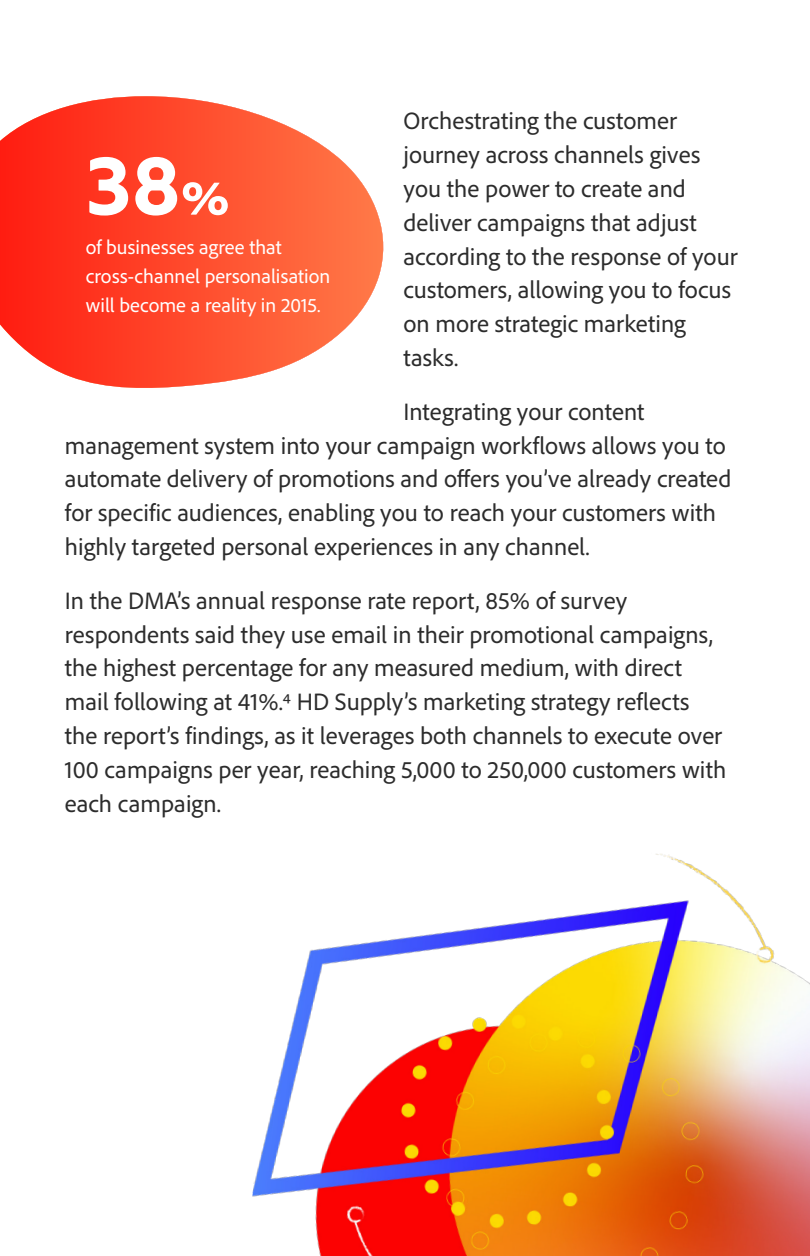
<style>
.page{position:relative;width:810px;height:1256px;background:#fff}
.page>*{position:absolute;margin:0;border:0;box-sizing:border-box;transform-origin:0 0}
.Stat_Number{font:800 90px "Adobe Clean";color:#fff}
.Body{font:24.75px/33.8px "Adobe Clean";color:#2c2c2c}
.Sidebar_Text{font:20.25px/29.2px "Adobe Clean";color:#fff}
.s1{font-size:58.5px}
</style>
<div class="page">
<img style="left:0;top:96px;width:384px;height:292px">
<img style="left:252px;top:854px;width:558px;height:402px">
<p class="Body" style="left:403px;top:103px;width:336px">Orchestrating the customer journey across channels gives you the power to create and deliver campaigns that adjust according to the response of your customers, allowing you to focus on more strategic marketing tasks.</p>
<p class="Body" style="left:65px;top:394px;width:668px;text-indent:339px">Integrating your content management system into your campaign workflows allows you to automate delivery of promotions and offers you’ve already created for specific audiences, enabling you to reach your customers with highly targeted personal experiences in any channel.</p>
<p class="Body" style="left:65px;top:583px;width:663px">In the DMA’s annual response rate report, 85% of survey respondents said they use email in their promotional campaigns, the highest percentage for any measured medium, with direct mail following at 41%.4 HD Supply’s marketing strategy reflects the report’s findings, as it leverages both channels to execute over 100 campaigns per year, reaching 5,000 to 250,000 customers with each campaign.</p>
<p class="Stat_Number" style="left:86px;top:125px;width:146px">38<span class="s1">%</span></p>
<p class="Sidebar_Text" style="left:86px;top:232px;width:246px">of businesses agree that cross-channel personalisation will become a reality in 2015.</p>
</div>
